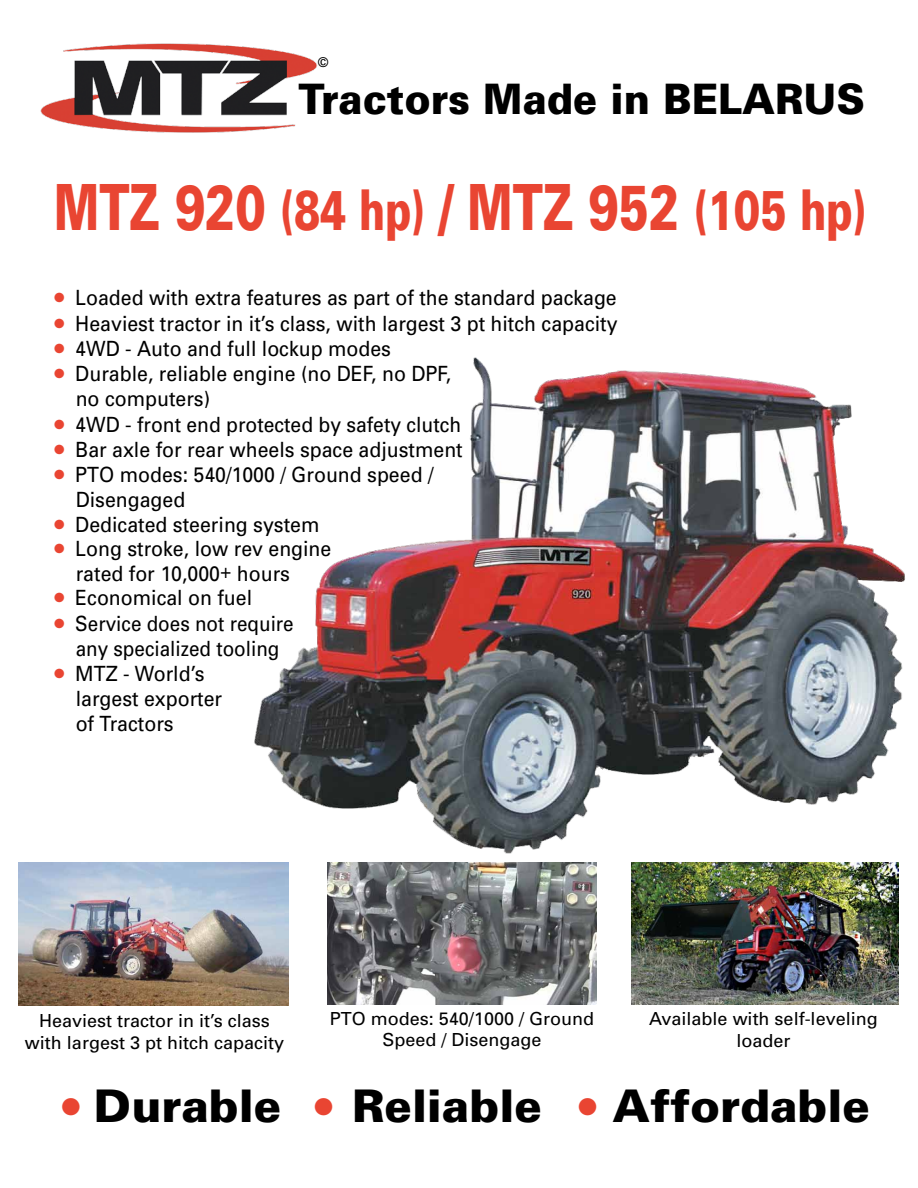
<style>
.page{position:relative;width:918px;height:1188px;background:#fff}
.page>*{position:absolute;margin:0;border:0;box-sizing:border-box;transform-origin:0 0}
.t1{font:900 63.75px "Univers";color:#e94532;scale:.71 1}
.t2{font:900 45px "Univers";color:#000}
.t3{font:900 42px "Univers";color:#000;scale:.94 1}
.t4{font:24px "Zapf Dingbats";color:#e94532}
.t5{font:21px/25.2px "Univers";color:#000;scale:.93 1}
.t6{font:21px/25.2px "Univers";color:#000;text-align:center;scale:.9 1}
.t7{font:18px/21.6px "Univers";color:#000;text-align:center}
.t8{font:13.5px "Univers";color:#000}
.s1{font-size:56.25px}
.s2{color:#e94532}
</style>
<div class="page">
<img style="left:40px;top:43px;width:277px;height:90px">
<img style="left:254px;top:357px;width:651px;height:497px">
<img style="left:327px;top:863px;width:270px;height:141px">
<img style="left:631px;top:863px;width:267px;height:142px">
<img style="left:18px;top:863px;width:270px;height:142px">
<p class="t8" style="left:318px;top:54px;width:12px">©</p>
<h3 class="t3" style="left:298px;top:73px;width:604px">Tractors Made in BELARUS</h3>
<h1 class="t1" style="left:54px;top:168px;width:1145px">MTZ 920 <span class="s1">(84 hp)</span> / MTZ 952 <span class="s1">(105 hp)</span></h1>
<p class="t5" style="left:54px;top:285px;width:607px"><span class="s2">●</span> Loaded with extra features as part of the standard package</p>
<p class="t5" style="left:54px;top:310px;width:607px"><span class="s2">●</span> Heaviest tractor in it’s class, with largest 3 pt hitch capacity</p>
<p class="t5" style="left:54px;top:335px;width:364px"><span class="s2">●</span> 4WD - Auto and full lockup modes</p>
<p class="t5" style="left:76px;top:361px;width:405px;text-indent:-22px"><span class="s2">●</span> Durable, reliable engine (no DEF, no DPF, no computers)</p>
<p class="t5" style="left:54px;top:411px;width:440px"><span class="s2">●</span> 4WD - front end protected by safety clutch</p>
<p class="t5" style="left:54px;top:436px;width:441px"><span class="s2">●</span> Bar axle for rear wheels space adjustment</p>
<p class="t5" style="left:76px;top:462px;width:386px;text-indent:-22px"><span class="s2">●</span> PTO modes: 540/1000 / Ground speed /<br>Disengaged</p>
<p class="t5" style="left:54px;top:512px;width:287px"><span class="s2">●</span> Dedicated steering system</p>
<p class="t5" style="left:76px;top:536px;width:276px;text-indent:-22px"><span class="s2">●</span> Long stroke, low rev engine rated for 10,000+ hours</p>
<p class="t5" style="left:54px;top:585px;width:215px"><span class="s2">●</span> Economical on fuel</p>
<p class="t6" style="left:54px;top:610px;width:268px"><span class="s2">●</span> Service does not require any specialized tooling</p>
<p class="t5" style="left:76px;top:661px;width:159px;text-indent:-22px"><span class="s2">●</span> MTZ - World’s largest exporter of Tractors</p>
<p class="t7" style="left:330px;top:1007px;width:266px">PTO modes: 540/1000 / Ground<br>Speed / Disengage</p>
<p class="t7" style="left:649px;top:1008px;width:230px">Available with self-leveling loader</p>
<p class="t7" style="left:25px;top:1010px;width:261px">Heaviest tractor in it’s class with largest 3 pt hitch capacity</p>
<h2 class="t2" style="left:62px;top:1078px;width:221px"><span class="s2">●</span> Durable</h2>
<h2 class="t2" style="left:352px;top:1078px;width:191px">Reliable</h2>
<h2 class="t2" style="left:613px;top:1078px;width:259px">Affordable</h2>
<p class="t4" style="left:314px;top:1096px;width:20px">●</p>
<p class="t4" style="left:578px;top:1096px;width:20px">●</p>
</div>
